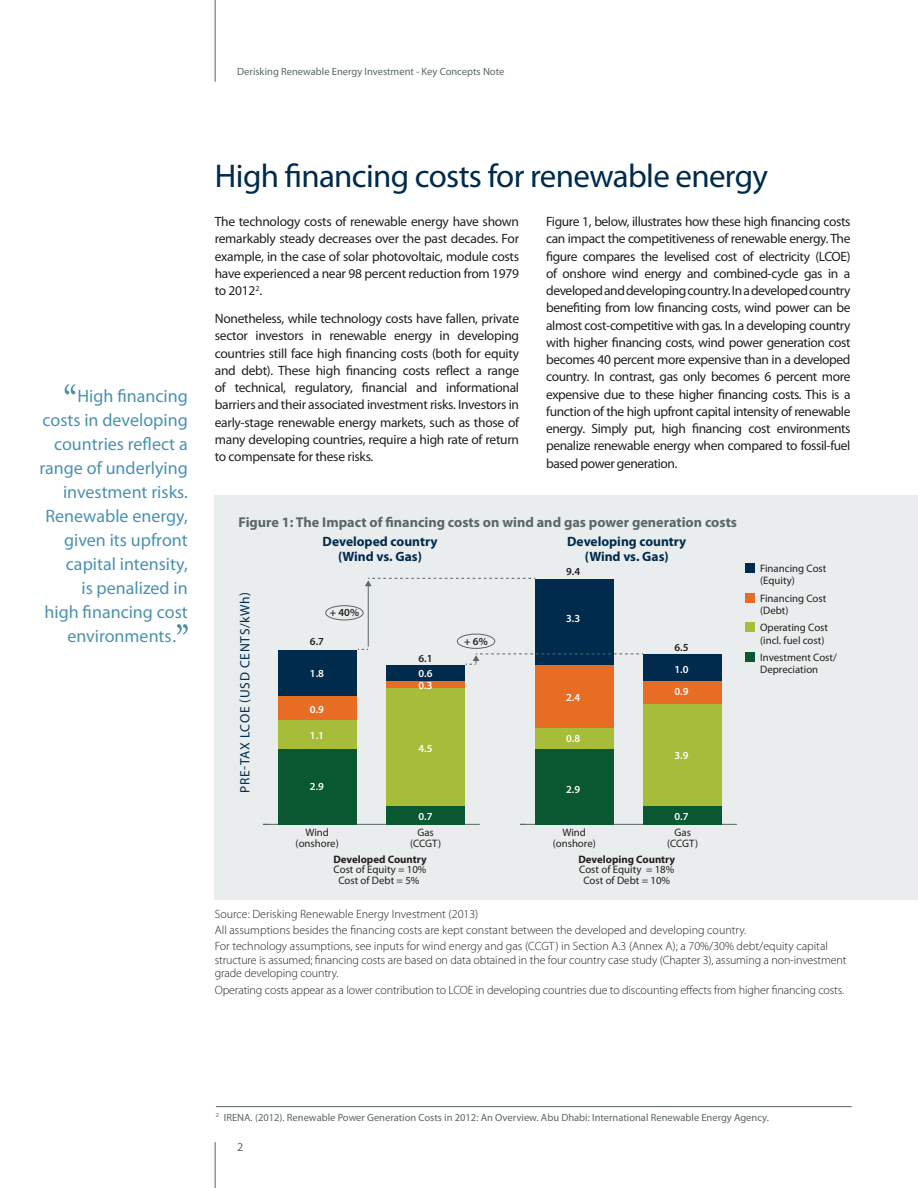
<style>
.page{position:relative;width:918px;height:1188px;background:#fff}
.page>*{position:absolute;margin:0;border:0;box-sizing:border-box;transform-origin:0 0}
.Title-Page_Section{font:33px "Myriad Pro";letter-spacing:-.02em;color:#002b4d}
.callout_Sans{font:18px "Myriad Pro";color:#4b92b0}
.Chart-Title{font:700 14.25px "Myriad Pro";color:#5a6765}
.Copy-Text{font:13.5px/17.2px "Myriad Pro";letter-spacing:-.025em;color:#231f20;text-align:justify}
.t1{font:700 13.5px/14.9px "Myriad Pro";color:#002b4d;text-align:center}
.t2{font:13.5px "Myriad Pro";letter-spacing:.05em;color:#002b4d}
.Source_Images{font:300 12px/13.5px "Myriad Pro";letter-spacing:-.01em;color:#231f20}
.t3{font:12px "Myriad Pro";color:#5a6765}
.t4{font:10.8px/10.8px "Myriad Pro";color:#231f20;text-align:center}
.t5{font:600 10.8px "Myriad Pro";color:#fff}
.t6{font:600 10.8px "Myriad Pro";color:#231f20}
.Footnotes_line{font:10.5px "Myriad Pro";color:#5a6765}
.foot_note_corners_pa{font:10.5px "Myriad Pro";color:#5a6765}
.s1{font-weight:700}
</style>
<div class="page">
<hr style="left:215px;top:0;width:1px;height:82px;background:#5a6765">
<hr style="left:215px;top:1142px;width:1px;height:46px;background:#5a6765">
<div style="left:215px;top:496px;width:703px;height:404px;background:#eaeded"></div>
<hr style="left:263px;top:824px;width:217px;height:1px;background:#5a6765">
<div style="left:278px;top:650px;width:78px;height:47px;background:#002b4d"></div>
<div style="left:387px;top:665px;width:78px;height:16px;background:#002b4d"></div>
<div style="left:278px;top:697px;width:78px;height:23px;background:#e76d24"></div>
<div style="left:387px;top:681px;width:78px;height:8px;background:#e76d24"></div>
<div style="left:278px;top:720px;width:78px;height:29px;background:#a7bc39"></div>
<div style="left:387px;top:689px;width:78px;height:117px;background:#a7bc39"></div>
<div style="left:278px;top:749px;width:78px;height:75px;background:#095832"></div>
<div style="left:387px;top:806px;width:78px;height:18px;background:#095832"></div>
<hr style="left:520px;top:824px;width:217px;height:1px;background:#5a6765">
<div style="left:535px;top:579px;width:78px;height:86px;background:#002b4d"></div>
<div style="left:644px;top:655px;width:78px;height:26px;background:#002b4d"></div>
<div style="left:535px;top:665px;width:78px;height:63px;background:#e76d24"></div>
<div style="left:644px;top:681px;width:78px;height:23px;background:#e76d24"></div>
<div style="left:535px;top:728px;width:78px;height:21px;background:#a7bc39"></div>
<div style="left:644px;top:704px;width:78px;height:102px;background:#a7bc39"></div>
<div style="left:535px;top:749px;width:78px;height:75px;background:#095832"></div>
<div style="left:644px;top:806px;width:78px;height:18px;background:#095832"></div>
<div style="left:746px;top:563px;width:9px;height:10px;background:#002b4d"></div>
<div style="left:746px;top:593px;width:9px;height:9px;background:#e76d24"></div>
<div style="left:746px;top:623px;width:9px;height:9px;background:#a7bc39"></div>
<div style="left:746px;top:652px;width:9px;height:10px;background:#095832"></div>
<hr style="left:368px;top:585px;width:1px;height:62px;background:#5a6765">
<svg style="left:365px;top:578px;width:170px;height:8px"></svg>
<svg style="left:466px;top:653px;width:177px;height:12px"></svg>
<div style="left:325px;top:605px;width:39px;height:15px;border:1px solid #5a6765;border-radius:50%"></div>
<div style="left:457px;top:634px;width:38px;height:15px;border:1px solid #5a6765;border-radius:50%"></div>
<hr style="left:216px;top:1106px;width:636px;height:1px;background:#5a6765">
<svg style="left:65px;top:384px;width:10px;height:10px"></svg>
<svg style="left:177px;top:624px;width:11px;height:10px"></svg>
<p class="foot_note_corners_pa" style="left:237px;top:65px;width:269px">Derisking Renewable Energy Investment - Key Concepts Note</p>
<p class="callout_Sans" style="left:77px;top:385px;width:112px">High financing</p>
<p class="callout_Sans" style="left:43px;top:409px;width:147px">costs in developing</p>
<p class="callout_Sans" style="left:54px;top:433px;width:135px">countries reflect a</p>
<p class="callout_Sans" style="left:39px;top:457px;width:150px">range of underlying</p>
<p class="callout_Sans" style="left:63px;top:481px;width:126px">investment risks.</p>
<p class="callout_Sans" style="left:45px;top:505px;width:144px">Renewable energy,</p>
<p class="callout_Sans" style="left:64px;top:529px;width:125px">given its upfront</p>
<p class="callout_Sans" style="left:66px;top:553px;width:123px">capital intensity,</p>
<p class="callout_Sans" style="left:81px;top:577px;width:108px">is penalized in</p>
<p class="callout_Sans" style="left:45px;top:601px;width:145px">high financing cost</p>
<p class="callout_Sans" style="left:67px;top:625px;width:110px">environments.</p>
<p class="Title-Page_Section" style="left:215px;top:155px;width:555px">High financing costs for renewable energy</p>
<p class="Copy-Text" style="left:215px;top:213px;width:306px">The technology costs of renewable energy have shown remarkably steady decreases over the past decades. For example, in the case of solar photovoltaic, module costs have experienced a near 98 percent reduction from 1979 to 2012<sup>2</sup>.</p>
<p class="Copy-Text" style="left:215px;top:310px;width:306px">Nonetheless, while technology costs have fallen, private sector investors in renewable energy in developing countries still face high financing costs (both for equity and debt). These high financing costs reflect a range of technical, regulatory, financial and informational barriers and their associated investment risks. Investors in early-stage renewable energy markets, such as those of many developing countries, require a high rate of return to compensate for these risks.</p>
<p class="Copy-Text" style="left:546px;top:213px;width:306px">Figure 1, below, illustrates how these high financing costs can impact the competitiveness of renewable energy. The figure compares the levelised cost of electricity (LCOE) of onshore wind energy and combined-cycle gas in a developed and developing country. In a developed country benefiting from low financing costs, wind power can be almost cost-competitive with gas. In a developing country with higher financing costs, wind power generation cost becomes 40 percent more expensive than in a developed country. In contrast, gas only becomes 6 percent more expensive due to these higher financing costs. This is a function of the high upfront capital intensity of renewable energy. Simply put, high financing cost environments penalize renewable energy when compared to fossil-fuel based power generation.</p>
<p class="Chart-Title" style="left:239px;top:512px;width:500px">Figure 1: The Impact of financing costs on wind and gas power generation costs</p>
<p class="t2" style="left:237px;top:793px;width:203px;rotate:-90deg">PRE-TAX LCOE (USD CENTS/kWh)</p>
<p class="t1" style="left:323px;top:534px;width:116px">Developed country (Wind vs. Gas)</p>
<p class="t6" style="left:330px;top:606px;width:31px">+ 40%</p>
<p class="t6" style="left:310px;top:635px;width:16px">6.7</p>
<p class="t5" style="left:310px;top:667px;width:16px">1.8</p>
<p class="t5" style="left:310px;top:702px;width:16px">0.9</p>
<p class="t5" style="left:310px;top:728px;width:16px">1.1</p>
<p class="t5" style="left:310px;top:780px;width:16px">2.9</p>
<p class="t6" style="left:418px;top:651px;width:16px">6.1</p>
<p class="t5" style="left:418px;top:667px;width:16px">0.6</p>
<p class="t5" style="left:418px;top:678px;width:16px">0.3</p>
<p class="t5" style="left:418px;top:742px;width:16px">4.5</p>
<p class="t5" style="left:418px;top:809px;width:16px">0.7</p>
<p class="t6" style="left:464px;top:634px;width:25px">+ 6%</p>
<p class="t1" style="left:567px;top:534px;width:121px">Developing country (Wind vs. Gas)</p>
<p class="t6" style="left:566px;top:565px;width:16px">9.4</p>
<p class="t5" style="left:566px;top:611px;width:16px">3.3</p>
<p class="t5" style="left:566px;top:690px;width:16px">2.4</p>
<p class="t5" style="left:566px;top:731px;width:16px">0.8</p>
<p class="t5" style="left:566px;top:782px;width:16px">2.9</p>
<p class="t6" style="left:674px;top:640px;width:16px">6.5</p>
<p class="t5" style="left:674px;top:663px;width:16px">1.0</p>
<p class="t5" style="left:674px;top:685px;width:16px">0.9</p>
<p class="t5" style="left:674px;top:749px;width:16px">3.9</p>
<p class="t5" style="left:674px;top:809px;width:16px">0.7</p>
<p class="t4" style="left:296px;top:827px;width:45px">Wind (onshore)</p>
<p class="t4" style="left:667px;top:827px;width:33px">Gas (CCGT)</p>
<p class="t4" style="left:553px;top:827px;width:45px">Wind (onshore)</p>
<p class="t4" style="left:410px;top:827px;width:33px">Gas (CCGT)</p>
<p class="t4" style="left:333px;top:853px;width:95px"><span class="s1">Developed Country<br></span>Cost of Equity = 10%<br>Cost of Debt = 5%</p>
<p class="t4" style="left:578px;top:853px;width:98px"><span class="s1">Developing Country<br></span>Cost of Equity = 18%<br>Cost of Debt = 10%</p>
<p class="t4" style="left:760px;top:562px;width:68px;line-height:12.1px;text-align:left">Financing Cost (Equity)</p>
<p class="t4" style="left:760px;top:592px;width:68px;line-height:12.1px;text-align:left">Financing Cost (Debt)</p>
<p class="t4" style="left:760px;top:622px;width:69px;line-height:12.1px;text-align:left">Operating Cost (incl. fuel cost)</p>
<p class="t4" style="left:760px;top:651px;width:78px;line-height:12.1px;text-align:left">Investment Cost/<br>Depreciation</p>
<p class="Source_Images" style="left:215px;top:907px;width:265px">Source: Derisking Renewable Energy Investment (2013)</p>
<p class="Source_Images" style="left:215px;top:923px;width:533px">All assumptions besides the financing costs are kept constant between the developed and developing country.</p>
<p class="Source_Images" style="left:215px;top:940px;width:633px">For technology assumptions, see inputs for wind energy and gas (CCGT) in Section A.3 (Annex A); a 70%/30% debt/equity capital structure is assumed; financing costs are based on data obtained in the four country case study (Chapter 3), assuming a non-investment grade developing country.</p>
<p class="Source_Images" style="left:215px;top:983px;width:631px">Operating costs appear as a lower contribution to LCOE in developing countries due to discounting effects from higher financing costs.</p>
<p class="Footnotes_line" style="left:216px;top:1111px;width:555px"><sup>2</sup> IRENA. (2012). Renewable Power Generation Costs in 2012: An Overview. Abu Dhabi: International Renewable Energy Agency.</p>
<p class="t3" style="left:237px;top:1140px;width:8px">2</p>
</div>
